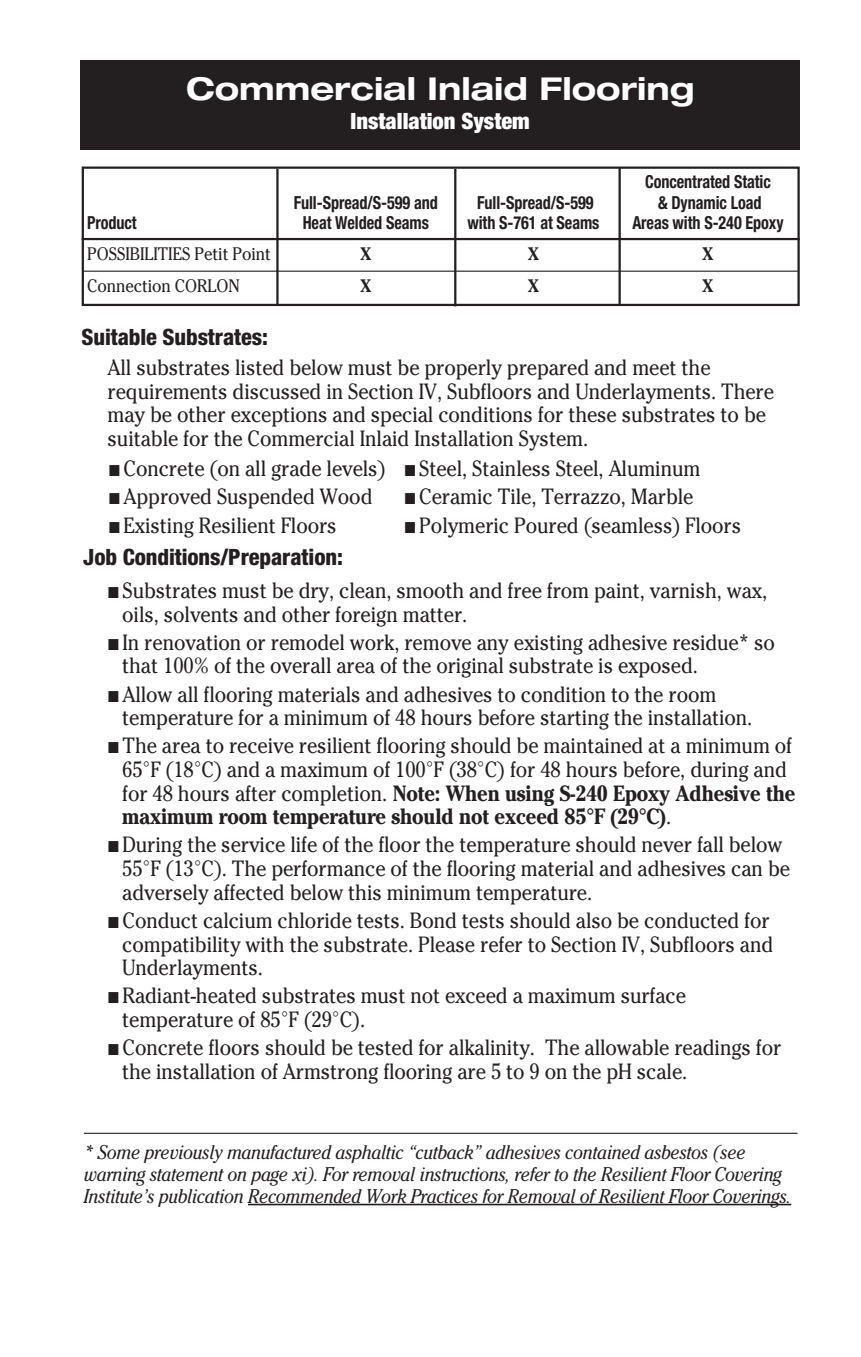
<style>
.page{position:relative;width:861px;height:1357px;background:#fff}
.page>*{position:absolute;margin:0;border:0;box-sizing:border-box;transform-origin:0 0}
.t1{font:700 expanded 31.5px "Helvetica Neue";color:#fff}
.t2{font:800 condensed 22.5px "Helvetica Neue";letter-spacing:-.005em;color:#231f20}
.t3{font:900 condensed 22.5px "Helvetica Neue";color:#fff}
.t4{font:22.05px/23.6px "Cheltenham";letter-spacing:-.005em;color:#231f20;scale:.9 1}
.t5{font:italic 19.8px/22.1px "Cheltenham";letter-spacing:-.015em;color:#231f20;scale:.9 1}
.t6{font:700 condensed 18px "Helvetica Neue";letter-spacing:-.005em;color:#231f20;scale:.9 1}
.t7{font:18px "Cheltenham";letter-spacing:-.005em;color:#231f20;scale:.9 1}
.t8{font:700 18px "Cheltenham";color:#231f20;scale:.9 1}
.s1{font-weight:700}
</style>
<div class="page">
<div style="left:82px;top:166px;width:717px;height:140px;border:2px solid #231f20"></div>
<div style="left:81px;top:61px;width:718px;height:89px;background:#231f20"></div>
<hr style="left:82px;top:238px;width:717px;height:2px;background:#231f20">
<hr style="left:276px;top:169px;width:2px;height:137px;background:#231f20">
<hr style="left:454px;top:169px;width:2px;height:137px;background:#231f20">
<hr style="left:618px;top:167px;width:2px;height:138px;background:#231f20">
<hr style="left:83px;top:271px;width:714px;height:1px;background:#231f20">
<hr style="left:84px;top:1133px;width:713px;height:1px;background:#231f20">
<hr style="left:248px;top:1204px;width:543px;height:1px;background:#231f20">
<h1 class="t1" style="left:186px;top:77px;width:509px">Commercial Inlaid Flooring</h1>
<p class="t3" style="left:350px;top:113px;width:181px">Installation System</p>
<p class="t6" style="left:645px;top:175px;width:141px">Concentrated Static</p>
<p class="t6" style="left:294px;top:196px;width:162px">Full-Spread/S-599 and</p>
<p class="t6" style="left:477px;top:196px;width:131px">Full-Spread/S-599</p>
<p class="t6" style="left:658px;top:196px;width:117px">&amp; Dynamic Load</p>
<p class="t6" style="left:87px;top:216px;width:57px">Product</p>
<p class="t6" style="left:303px;top:216px;width:142px">Heat Welded Seams</p>
<p class="t6" style="left:467px;top:216px;width:148px">with S-761 at Seams</p>
<p class="t6" style="left:632px;top:216px;width:169px">Areas with S-240 Epoxy</p>
<p class="t7" style="left:87px;top:248px;width:206px">POSSIBILITIES Petit Point</p>
<p class="t8" style="left:360px;top:248px;width:13px">X</p>
<p class="t8" style="left:528px;top:248px;width:13px">X</p>
<p class="t8" style="left:702px;top:248px;width:13px">X</p>
<p class="t7" style="left:87px;top:279px;width:171px">Connection CORLON</p>
<p class="t8" style="left:360px;top:279px;width:13px">X</p>
<p class="t8" style="left:528px;top:279px;width:13px">X</p>
<p class="t8" style="left:702px;top:279px;width:13px">X</p>
<p class="t2" style="left:81px;top:328px;width:188px">Suitable Substrates:</p>
<p class="t4" style="left:108px;top:358px;width:742px">All substrates listed below must be properly prepared and meet the requirements discussed in Section IV, Subfloors and Underlayments. There may be other exceptions and special conditions for these substrates to be suitable for the Commercial Inlaid Installation System.</p>
<p class="t4" style="left:109px;top:459px;width:658px">■ Concrete (on all grade levels) ■ Steel, Stainless Steel, Aluminum</p>
<p class="t4" style="left:109px;top:487px;width:294px">■ Approved Suspended Wood</p>
<p class="t4" style="left:405px;top:487px;width:322px">■ Ceramic Tile, Terrazzo, Marble</p>
<p class="t4" style="left:109px;top:515px;width:254px">■ Existing Resilient Floors</p>
<p class="t4" style="left:405px;top:515px;width:375px">■ Polymeric Poured (seamless) Floors</p>
<p class="t2" style="left:83px;top:549px;width:261px">Job Conditions/Preparation:</p>
<p class="t4" style="left:122px;top:581px;width:718px;text-indent:-14px">■ Substrates must be dry, clean, smooth and free from paint, varnish, wax, oils, solvents and other foreign matter.</p>
<p class="t4" style="left:122px;top:632px;width:726px;text-indent:-14px">■ In renovation or remodel work, remove any existing adhesive residue* so that 100% of the overall area of the original substrate is exposed.</p>
<p class="t4" style="left:122px;top:684px;width:701px;text-indent:-14px">■ Allow all flooring materials and adhesives to condition to the room temperature for a minimum of 48 hours before starting the installation.</p>
<p class="t4" style="left:122px;top:736px;width:749px;text-indent:-14px">■ The area to receive resilient flooring should be maintained at a minimum of 65°F (18°C) and a maximum of 100°F (38°C) for 48 hours before, during and for 48 hours after completion. <span class="s1">Note: When using S-240 Epoxy Adhesive the maximum room temperature should not exceed 85°F (29°C)</span>.</p>
<p class="t4" style="left:122px;top:835px;width:743px;text-indent:-14px">■ During the service life of the floor the temperature should never fall below<br>55°F (13°C). The performance of the flooring material and adhesives can be adversely affected below this minimum temperature.</p>
<p class="t4" style="left:122px;top:910px;width:725px;text-indent:-14px">■ Conduct calcium chloride tests. Bond tests should also be conducted for compatibility with the substrate. Please refer to Section IV, Subfloors and<br>Underlayments.</p>
<p class="t4" style="left:122px;top:986px;width:628px;text-indent:-14px">■ Radiant-heated substrates must not exceed a maximum surface temperature of 85°F (29°C).</p>
<p class="t4" style="left:122px;top:1038px;width:734px;text-indent:-14px">■ Concrete floors should be tested for alkalinity. The allowable readings for the installation of Armstrong flooring are 5 to 9 on the pH scale.</p>
<p class="t5" style="left:84px;top:1142px;width:787px">* Some previously manufactured asphaltic “cutback” adhesives contained asbestos (see warning statement on page xi). For removal instructions, refer to the Resilient Floor Covering<br>Institute’s publication Recommended Work Practices for Removal of Resilient Floor Coverings.</p>
</div>
